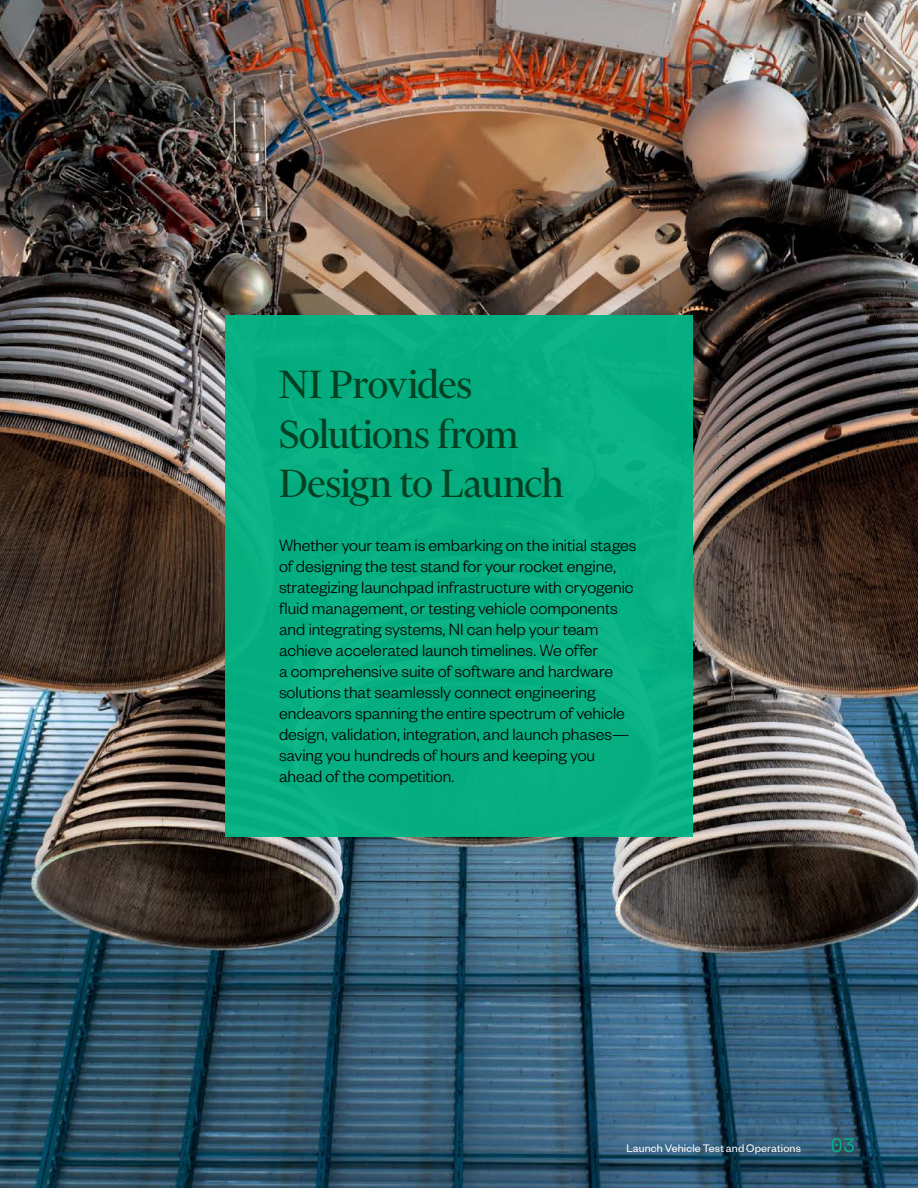
<style>
.page{position:relative;width:918px;height:1188px;background:#fff}
.page>*{position:absolute;margin:0;border:0;box-sizing:border-box;transform-origin:0 0}
.H2_SERIF_30_33__Reg{font:45px/49.5px "Financier Display";letter-spacing:-.015em;color:#044123}
.t1{font:19.5px "Space Mono";color:#03b585}
.Body_Large__Sans_12{font:300 18px/21px "Founders Grotesk";letter-spacing:-.005em;color:#000}
.t2{font:12px "Founders Grotesk";letter-spacing:.015em;color:#fff}
</style>
<div class="page">
<img style="left:0;top:0;width:918px;height:1188px">
<div style="left:225px;top:315px;width:468px;height:522px;background:#03b585"></div>
<h2 class="H2_SERIF_30_33__Reg" style="left:279px;top:360px;width:286px">NI Provides<br>Solutions from<br>Design to Launch</h2>
<p class="Body_Large__Sans_12" style="left:279px;top:534px;width:359px">Whether your team is embarking on the initial stages of designing the test stand for your rocket engine, strategizing launchpad infrastructure with cryogenic fluid management, or testing vehicle components and integrating systems, NI can help your team achieve accelerated launch timelines. We offer<br>a comprehensive suite of software and hardware solutions that seamlessly connect engineering endeavors spanning the entire spectrum of vehicle design, validation, integration, and launch phases— saving you hundreds of hours and keeping you ahead of the competition.</p>
<p class="t2" style="left:626px;top:1141px;width:176px">Launch Vehicle Test and Operations</p>
<p class="t1" style="left:831px;top:1131px;width:26px">03</p>
</div>
